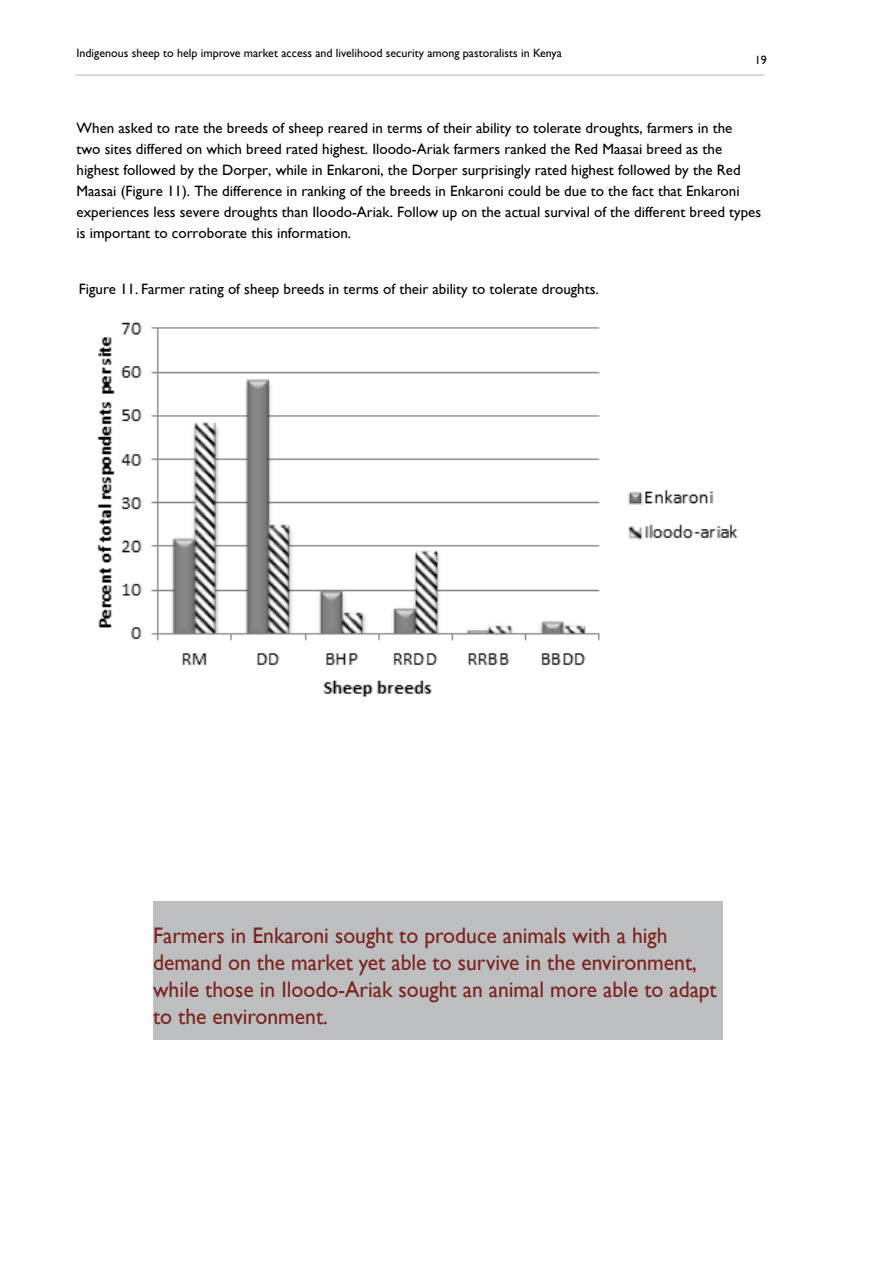
<style>
.page{position:relative;width:893px;height:1263px;background:#fff}
.page>*{position:absolute;margin:0;border:0;box-sizing:border-box;transform-origin:0 0}
.t1{font:22.5px/27px "Gill Sans";color:#7c221c;scale:.96 1}
.t2{font:15px/21px "Gill Sans";color:#000}
.t3{font:12px "Gill Sans";color:#000}
</style>
<div class="page">
<hr style="left:75px;top:75px;width:689px;height:1px;background:#bcbec0">
<img style="left:97px;top:322px;width:641px;height:375px">
<div style="left:153px;top:901px;width:570px;height:139px;background:#bcbec0"></div>
<p class="t3" style="left:77px;top:46px;width:487px">Indigenous sheep to help improve market access and livelihood security among pastoralists in Kenya</p>
<p class="t3" style="left:755px;top:53px;width:13px">19</p>
<p class="t2" style="left:77px;top:118px;width:686px">When asked to rate the breeds of sheep reared in terms of their ability to tolerate droughts, farmers in the<br>two sites differed on which breed rated highest. Iloodo-Ariak farmers ranked the Red Maasai breed as the highest followed by the Dorper, while in Enkaroni, the Dorper surprisingly rated highest followed by the Red Maasai (Figure 11). The difference in ranking of the breeds in Enkaroni could be due to the fact that Enkaroni experiences less severe droughts than Iloodo-Ariak. Follow up on the actual survival of the different breed types is important to corroborate this information.</p>
<p class="t2" style="left:79px;top:279px;width:521px">Figure 11. Farmer rating of sheep breeds in terms of their ability to tolerate droughts.</p>
<h1 class="t1" style="left:153px;top:922px;width:589px">Farmers in Enkaroni sought to produce animals with a high demand on the market yet able to survive in the environment, while those in Iloodo-Ariak sought an animal more able to adapt to the environment.</h1>
</div>
